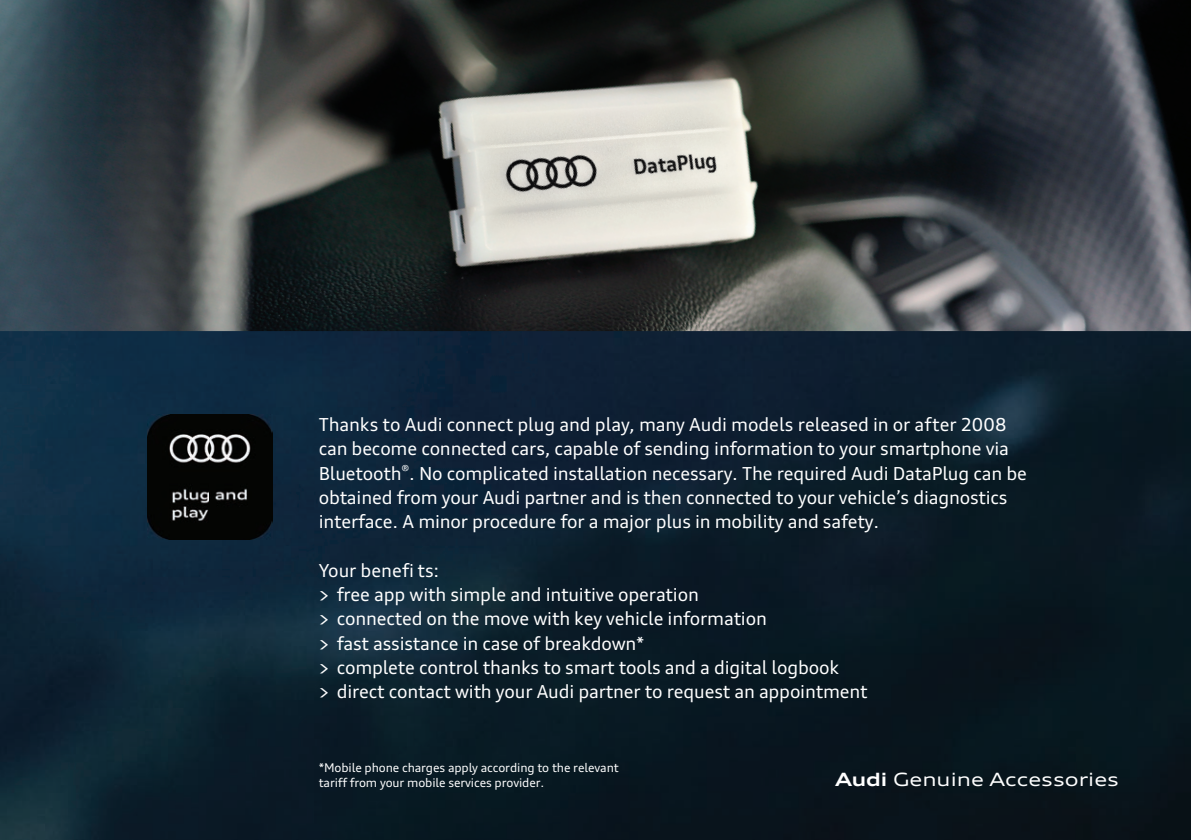
<style>
.page{position:relative;width:1191px;height:840px;background:#fff}
.page>*{position:absolute;margin:0;border:0;box-sizing:border-box;transform-origin:0 0}
.t1{font:expanded 18.4px "Audi Type";color:#fff}
.t2{font:18px/24.2px "Audi Type";letter-spacing:-.01em;color:#fff}
.t3{font:12px/14.4px "Audi Type";letter-spacing:-.01em;color:#fff}
.s1{font-weight:700}
</style>
<div class="page">
<img style="left:0;top:0;width:1191px;height:331px">
<img style="left:0;top:331px;width:1191px;height:508px">
<img style="left:147px;top:414px;width:125px;height:125px">
<p class="t2" style="left:319px;top:412px;width:709px">Thanks to Audi connect plug and play, many Audi models released in or after 2008 can become connected cars, capable of sending information to your smartphone via Bluetooth<sup>®</sup>. No complicated installation necessary. The required Audi DataPlug can be obtained from your Audi partner and is then connected to your vehicle’s diagnostics interface. A minor procedure for a major plus in mobility and safety.</p>
<p class="t2" style="left:319px;top:557px;width:550px">Your benefi ts:<br>&gt; free app with simple and intuitive operation<br>&gt; connected on the move with key vehicle information<br>&gt; fast assistance in case of breakdown*<br>&gt; complete control thanks to smart tools and a digital logbook<br>&gt; direct contact with your Audi partner to request an appointment</p>
<p class="t3" style="left:319px;top:760px;width:301px">*Mobile phone charges apply according to the relevant tariff from your mobile services provider.</p>
<p class="t1" style="left:835px;top:767px;width:285px"><span class="s1">Audi</span> Genuine Accessories</p>
</div>
